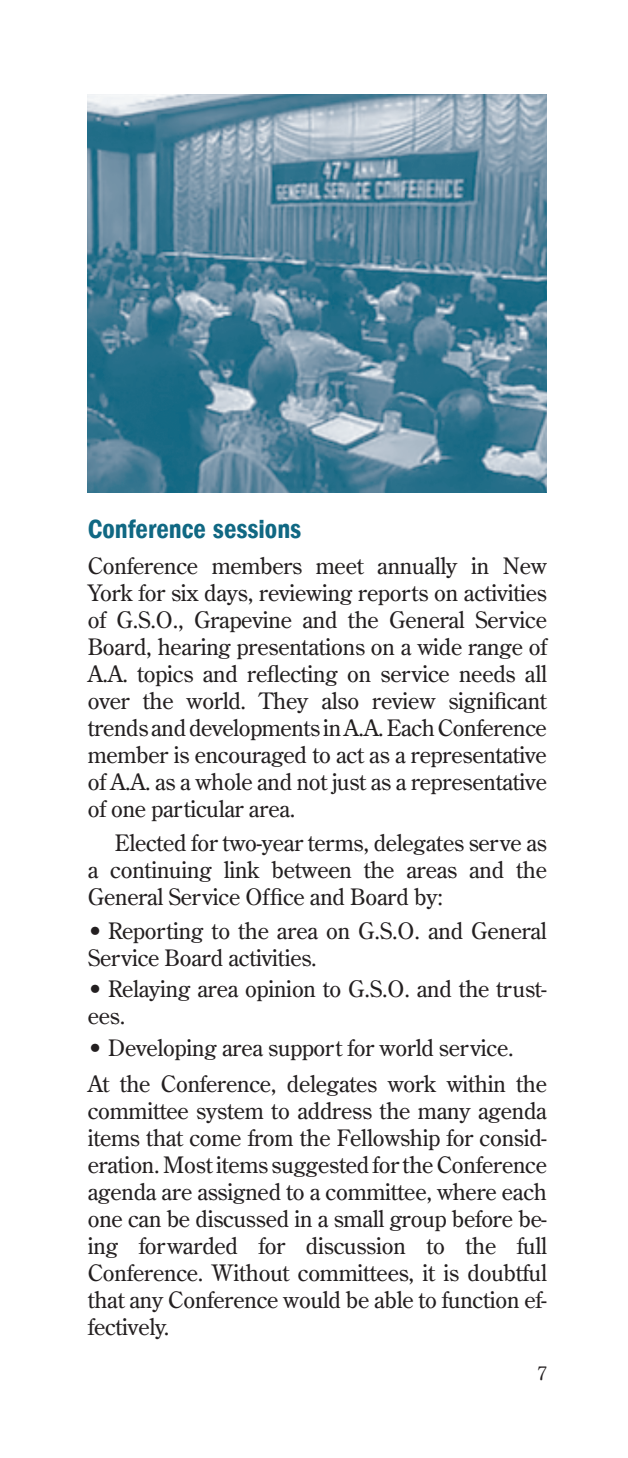
<style>
.page{position:relative;width:628px;height:1458px;background:#fff}
.page>*{position:absolute;margin:0;border:0;box-sizing:border-box;transform-origin:0 0}
.t1{font:27px "ITC Franklin Gothic Std Dm Cd";color:#106883}
.t2{font:22.5px/27px "Century Old Style Std";letter-spacing:-.01em;color:#231f20;text-align:justify}
.t3{font:19.12px "Century Old Style";color:#231f20}
</style>
<div class="page">
<img style="left:88px;top:95px;width:459px;height:397px">
<p class="t1" style="left:88px;top:514px;width:215px">Conference sessions</p>
<p class="t2" style="left:88px;top:552px;width:461px">Conference members meet annually in New York for six days, reviewing reports on activities of G.S.O., Grapevine and the General Service Board, hearing presentations on a wide range of A.A. topics and reflecting on service needs all over the world. They also review significant trends and developments in A.A. Each Conference member is encouraged to act as a representative of A.A. as a whole and not just as a representative of one particular area.</p>
<p class="t2" style="left:88px;top:829px;width:461px;text-indent:27px">Elected for two-year terms, delegates serve as a continuing link between the areas and the General Service Office and Board by:</p>
<p class="t2" style="left:88px;top:917px;width:460px">• Reporting to the area on G.S.O. and General<br>Service Board activities.</p>
<p class="t2" style="left:88px;top:975px;width:461px">• Relaying area opinion to G.S.O. and the trust&shy;ees.</p>
<p class="t2" style="left:88px;top:1029px;width:461px;line-height:36px">• Developing area support for world service.<br>At the Conference, delegates work within the</p>
<p class="t2" style="left:88px;top:1097px;width:461px">committee system to address the many agenda items that come from the Fellowship for consid&shy;eration. Most items suggested for the Conference agenda are assigned to a committee, where each one can be discussed in a small group before be&shy;ing forwarded for discussion to the full Conference. Without committees, it is doubtful that any Conference would be able to function ef&shy;fectively.</p>
<p class="t3" style="left:537px;top:1361px;width:11px">7</p>
</div>
